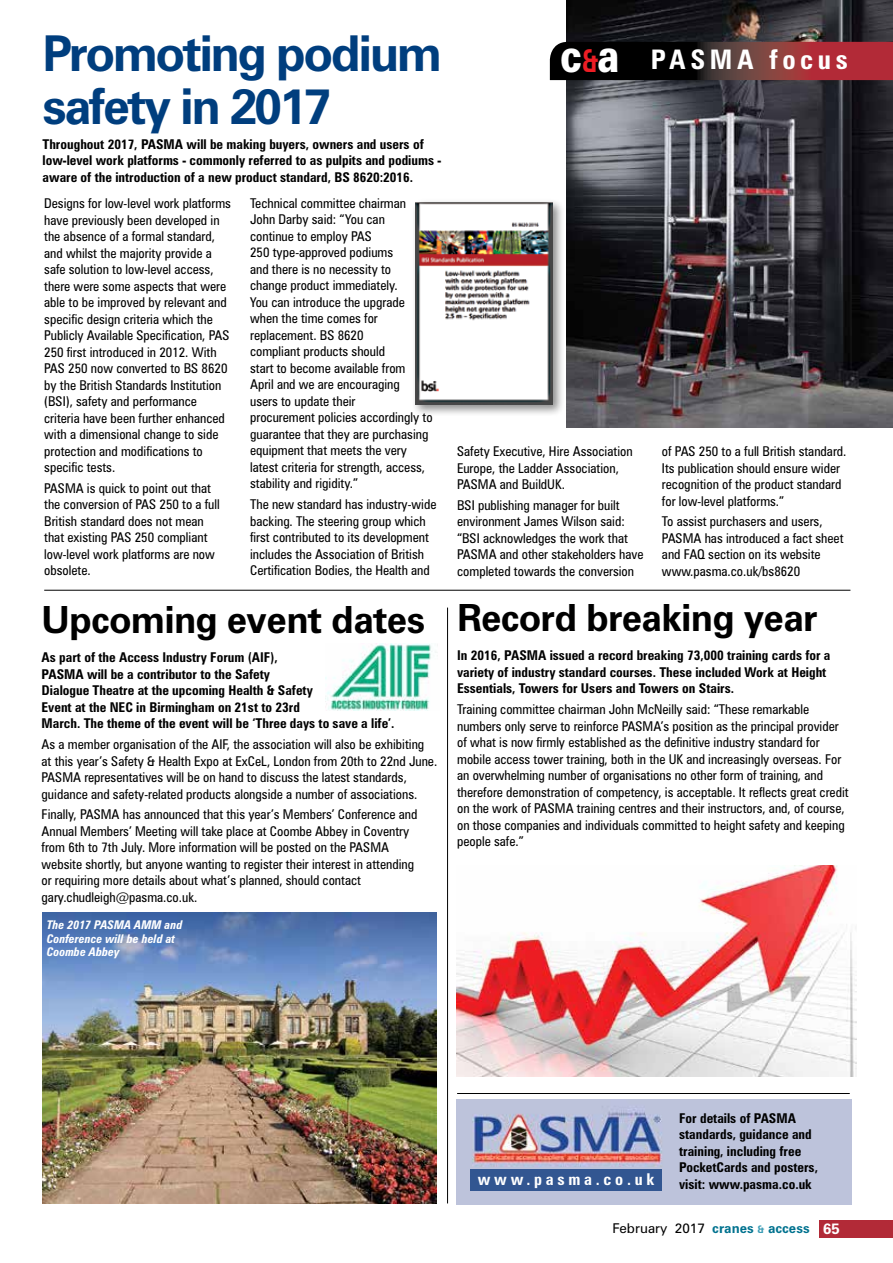
<style>
.page{position:relative;width:893px;height:1263px;background:#fff}
.page>*{position:absolute;margin:0;border:0;box-sizing:border-box;transform-origin:0 0}
.t1{font:700 49.5px/52.5px "Zurich BT";letter-spacing:-.05em;color:#003e7e}
.t2{font:700 37.5px "Zurich BT";letter-spacing:-.02em;color:#000}
.t3{font:700 condensed 27px "Zurich BT";letter-spacing:.17em;color:#fff}
.t4{font:700 condensed 16.2px "Zurich BT";letter-spacing:.23em;color:#fff}
.t5{font:condensed 13.5px/16.5px "Zurich BT";color:#000}
.t6{font:700 condensed 13.5px/16.5px "Zurich BT";color:#000}
.t7{font:13.5px "Zurich BT";color:#000}
.t8{font:italic 700 condensed 12px/13.5px "Zurich BT";color:#fff}
.s1{font-weight:900;font-stretch:normal;font-size:45.9px}
.s2{font-stretch:normal;font-size:31.65px;color:#ed1d24}
.s3{font-weight:700;color:#00728f}
.s4{font-weight:700;font-size:10.5px;color:#3c9db6}
.s5{font-weight:700;font-size:15px;color:#fff}
</style>
<div class="page">
<img style="left:567px;top:0;width:326px;height:428px">
<div style="left:819px;top:1221px;width:74px;height:17px;background:#b22a37"></div>
<svg style="left:550px;top:42px;width:343px;height:38px;background:#511f22"></svg>
<img style="left:457px;top:1099px;width:394px;height:105px">
<hr style="left:457px;top:1093px;width:393px;height:1px;background:#000">
<div style="left:471px;top:1169px;width:191px;height:21px;background:#325691"></div>
<hr style="left:447px;top:608px;width:1px;height:595px;background:#000">
<hr style="left:44px;top:590px;width:806px;height:1px;background:#000">
<div style="left:411px;top:198px;width:154px;height:218px;background:#000;opacity:.45"></div>
<img style="left:415px;top:202px;width:138px;height:202px">
<img style="left:43px;top:912px;width:393px;height:291px">
<img style="left:457px;top:865px;width:400px;height:212px">
<img style="left:325px;top:644px;width:111px;height:67px">
<h1 class="t1" style="left:43px;top:27px;width:401px">Promoting podium safety in 2017</h1>
<p class="t6" style="left:43px;top:136px;width:400px">Throughout 2017, PASMA will be making buyers, owners and users of low-level work platforms - commonly referred to as pulpits and podiums - aware of the introduction of a new product standard, BS 8620:2016.</p>
<p class="t5" style="left:44px;top:195px;width:188px">Designs for low-level work platforms have previously been developed in the absence of a formal standard, and whilst the majority provide a safe solution to low-level access, there were some aspects that were able to be improved by relevant and specific design criteria which the Publicly Available Specification, PAS 250 first introduced in 2012. With PAS 250 now converted to BS 8620 by the British Standards Institution (BSI), safety and performance criteria have been further enhanced with a dimensional change to side protection and modifications to specific tests.</p>
<p class="t5" style="left:44px;top:480px;width:177px">PASMA is quick to point out that the conversion of PAS 250 to a full<br>British standard does not mean that existing PAS 250 compliant low-level work platforms are now obsolete.</p>
<p class="t5" style="left:250px;top:195px;width:184px">Technical committee chairman<br>John Darby said: “You can<br>continue to employ PAS<br>250 type-approved podiums<br>and there is no necessity to<br>change product immediately.<br>You can introduce the upgrade when the time comes for replacement. BS 8620<br>compliant products should<br>start to become available from<br>April and we are encouraging<br>users to update their<br>procurement policies accordingly to guarantee that they are purchasing equipment that meets the very latest criteria for strength, access, stability and rigidity.”</p>
<p class="t5" style="left:250px;top:496px;width:188px">The new standard has industry-wide backing. The steering group which first contributed to its development includes the Association of British Certification Bodies, the Health and</p>
<h2 class="t2" style="left:42px;top:597px;width:385px">Upcoming event dates</h2>
<p class="t6" style="left:42px;top:649px;width:354px">As part of the Access Industry Forum (AIF),<br>PASMA will be a contributor to the Safety<br>Dialogue Theatre at the upcoming Health &amp; Safety<br>Event at the NEC in Birmingham on 21st to 23rd<br>March. The theme of the event will be ‘Three days to save a life’.</p>
<p class="t5" style="left:42px;top:736px;width:397px">As a member organisation of the AIF, the association will also be exhibiting at this year’s Safety &amp; Health Expo at ExCeL, London from 20th to 22nd June.<br>PASMA representatives will be on hand to discuss the latest standards, guidance and safety-related products alongside a number of associations.</p>
<p class="t5" style="left:42px;top:806px;width:377px">Finally, PASMA has announced that this year’s Members’ Conference and Annual Members’ Meeting will take place at Coombe Abbey in Coventry from 6th to 7th July. More information will be posted on the PASMA website shortly, but anyone wanting to register their interest in attending or requiring more details about what’s planned, should contact gary.chudleigh@pasma.co.uk.</p>
<p class="t8" style="left:47px;top:918px;width:137px">The 2017 PASMA AMM and<br>Conference will be held at<br>Coombe Abbey</p>
<h3 class="t3" style="left:560px;top:43px;width:289px"><span class="s1">c</span><span class="s2">&amp;</span><span class="s1">a</span> PASMA focus</h3>
<p class="t5" style="left:457px;top:443px;width:177px">Safety Executive, Hire Association<br>Europe, the Ladder Association,<br>PASMA and BuildUK.</p>
<p class="t5" style="left:457px;top:497px;width:188px">BSI publishing manager for built environment James Wilson said: “BSI acknowledges the work that PASMA and other stakeholders have completed towards the conversion</p>
<p class="t5" style="left:662px;top:443px;width:186px">of PAS 250 to a full British standard.<br>Its publication should ensure wider recognition of the product standard for low-level platforms.”</p>
<p class="t5" style="left:662px;top:513px;width:183px">To assist purchasers and users,<br>PASMA has introduced a fact sheet and FAQ section on its website www.pasma.co.uk/bs8620</p>
<h2 class="t2" style="left:457px;top:595px;width:362px">Record breaking year</h2>
<p class="t6" style="left:457px;top:647px;width:375px">In 2016, PASMA issued a record breaking 73,000 training cards for a variety of industry standard courses. These included Work at Height<br>Essentials, Towers for Users and Towers on Stairs.</p>
<p class="t5" style="left:457px;top:701px;width:393px">Training committee chairman John McNeilly said: “These remarkable numbers only serve to reinforce PASMA’s position as the principal provider of what is now firmly established as the definitive industry standard for mobile access tower training, both in the UK and increasingly overseas. For an overwhelming number of organisations no other form of training, and therefore demonstration of competency, is acceptable. It reflects great credit on the work of PASMA training centres and their instructors, and, of course, on those companies and individuals committed to height safety and keeping people safe.”</p>
<p class="t6" style="left:679px;top:1110px;width:140px">For details of PASMA standards, guidance and training, including free<br>PocketCards and posters,</p>
<p class="t4" style="left:478px;top:1169px;width:178px">www.pasma.co.uk</p>
<p class="t6" style="left:679px;top:1176px;width:134px">visit: www.pasma.co.uk</p>
<p class="t7" style="left:613px;top:1220px;width:229px">February 2017 <span class="s3">cranes</span> <span class="s4">&amp;</span> <span class="s3">access</span> <span class="s5">65</span></p>
</div>
